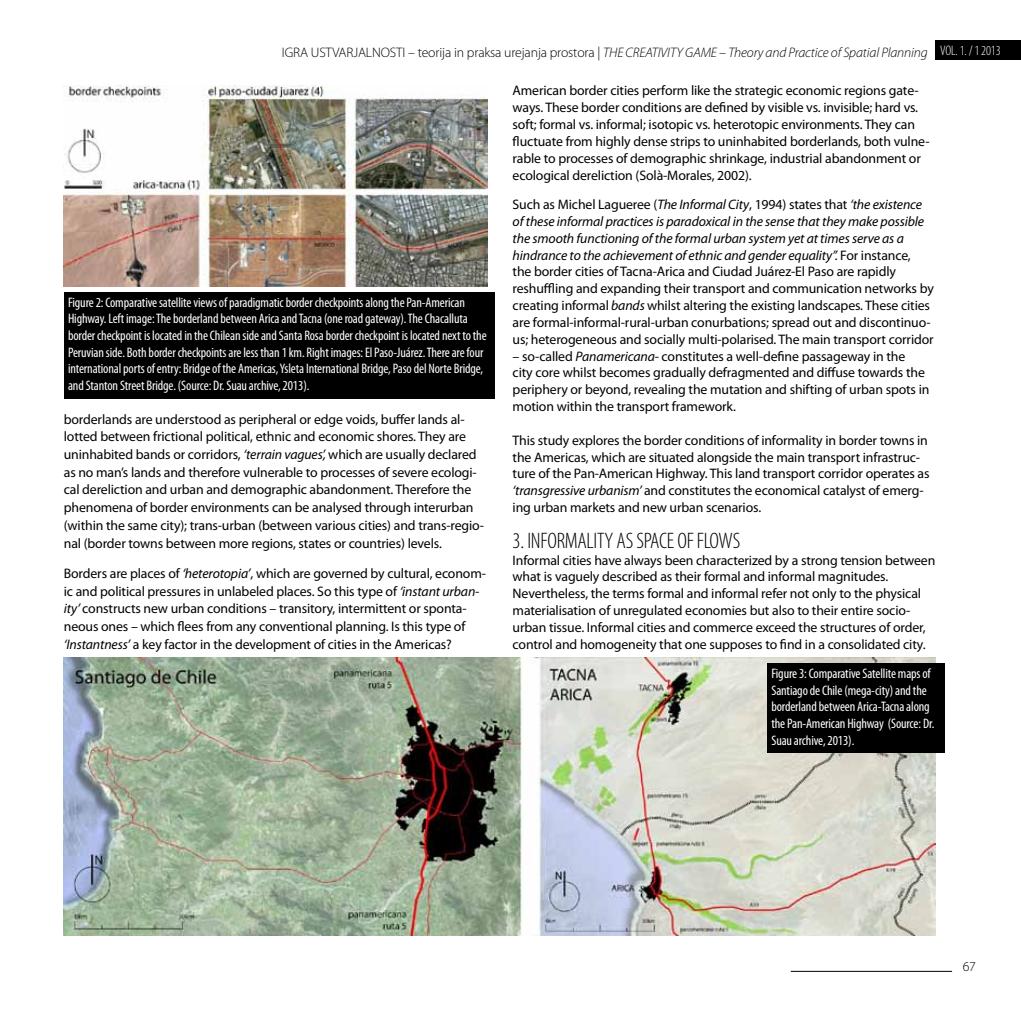
<style>
.page{position:relative;width:1021px;height:1021px;background:#fff}
.page>*{position:absolute;margin:0;border:0;box-sizing:border-box;transform-origin:0 0}
.t1{font:300 condensed 22.5px "Myriad Pro";letter-spacing:-.01em;color:#000}
.t2{font:13.8px/16.8px "Myriad Pro";letter-spacing:-.01em;color:#000}
.t3{font:condensed 13.8px/16.5px "Myriad Pro";letter-spacing:-.01em;color:#fff}
.t4{font:italic 300 13.8px "Myriad Pro";letter-spacing:-.01em;color:#000}
.t5{font:300 13.8px "Myriad Pro";color:#000}
.s1{font-style:normal}
.s2{font-style:normal;font-stretch:condensed;color:#fff}
.s3{font-style:italic}
</style>
<div class="page">
<hr style="left:790px;top:970px;width:162px;height:1px;background:#000">
<div style="left:935px;top:41px;width:85px;height:19px;background:#000"></div>
<img style="left:64px;top:85px;width:423px;height:201px">
<div style="left:64px;top:292px;width:430px;height:106px;background:#000"></div>
<img style="left:64px;top:657px;width:871px;height:278px">
<div style="left:767px;top:663px;width:177px;height:90px;background:#000"></div>
<p class="t4" style="left:282px;top:45px;width:720px"><span class="s1">IGRA USTVARJALNOSTI – teorija in praksa urejanja prostora |</span> THE CREATIVITY GAME – Theory and Practice of Spatial Planning <span class="s2">VOL. 1. / 1 2013</span></p>
<p class="t3" style="left:68px;top:294px;width:420px">Figure 2: Comparative satellite views of paradigmatic border checkpoints along the Pan-American Highway. Left image: The borderland between Arica and Tacna (one road gateway). The Chacalluta border checkpoint is located in the Chilean side and Santa Rosa border checkpoint is located next to the Peruvian side. Both border checkpoints are less than 1 km. Right images: El Paso-Juárez. There are four international ports of entry: Bridge of the Americas, Ysleta International Bridge, Paso del Norte Bridge, and Stanton Street Bridge. (Source: Dr. Suau archive, 2013).</p>
<p class="t2" style="left:64px;top:410px;width:422px;line-height:17.7px">borderlands are understood as peripheral or edge voids, buffer lands al&shy;lotted between frictional political, ethnic and economic shores. They are uninhabited bands or corridors, <span class="s3">‘terrain vagues’,</span> which are usually declared as no man’s lands and therefore vulnerable to processes of severe ecologi&shy;cal dereliction and urban and demographic abandonment. Therefore the phenomena of border environments can be analysed through interurban (within the same city); trans-urban (between various cities) and trans-regio&shy;nal (border towns between more regions, states or countries) levels.</p>
<p class="t2" style="left:64px;top:564px;width:423px;line-height:17.7px">Borders are places of <span class="s3">‘heterotopia’</span>, which are governed by cultural, econom&shy;ic and political pressures in unlabeled places. So this type of <span class="s3">‘instant urban&shy;ity’</span> constructs new urban conditions – transitory, intermittent or sponta&shy;neous ones – which flees from any conventional planning. Is this type of <span class="s3">‘Instantness’</span> a key factor in the development of cities in the Americas?</p>
<p class="t2" style="left:512px;top:82px;width:418px">American border cities perform like the strategic economic regions gate&shy;ways. These border conditions are defined by visible vs. invisible; hard vs. soft; formal vs. informal; isotopic vs. heterotopic environments. They can fluctuate from highly dense strips to uninhabited borderlands, both vulne&shy;rable to processes of demographic shrinkage, industrial abandonment or ecological dereliction (Solà-Morales, 2002).</p>
<p class="t2" style="left:512px;top:196px;width:423px">Such as Michel Lagueree (<span class="s3">The Informal City</span>, 1994) states that <span class="s3">‘the existence of these informal practices is paradoxical in the sense that they make possible the smooth functioning of the formal urban system yet at times serve as a hindrance to the achievement of ethnic and gender equality”.</span> For instance,<br>the border cities of Tacna-Arica and Ciudad Juárez-El Paso are rapidly reshuffling and expanding their transport and communication networks by creating informal <span class="s3">bands</span> whilst altering the existing landscapes. These cities are formal-informal-rural-urban conurbations; spread out and discontinuo&shy;us; heterogeneous and socially multi-polarised. The main transport corridor</p>
<p class="t2" style="left:512px;top:347px;width:418px">– so-called <span class="s3">Panamericana</span>- constitutes a well-define passageway in the<br>city core whilst becomes gradually defragmented and diffuse towards the periphery or beyond, revealing the mutation and shifting of urban spots in motion within the transport framework.</p>
<p class="t2" style="left:512px;top:431px;width:418px">This study explores the border conditions of informality in border towns in the Americas, which are situated alongside the main transport infrastruc&shy;ture of the Pan-American Highway. This land transport corridor operates as <span class="s3">‘transgressive urbanism’</span> and constitutes the economical catalyst of emerg&shy;ing urban markets and new urban scenarios.</p>
<h1 class="t1" style="left:512px;top:528px;width:229px">3. INFORMALITY AS SPACE OF FLOWS</h1>
<p class="t2" style="left:512px;top:551px;width:424px">Informal cities have always been characterized by a strong tension between what is vaguely described as their formal and informal magnitudes.<br>Nevertheless, the terms formal and informal refer not only to the physical materialisation of unregulated economies but also to their entire socio&shy;urban tissue. Informal cities and commerce exceed the structures of order, control and homogeneity that one supposes to find in a consolidated city.</p>
<p class="t3" style="left:771px;top:665px;width:164px">Figure 3: Comparative Satellite maps of Santiago de Chile (mega-city) and the borderland between Arica-Tacna along the Pan-American Highway (Source: Dr.<br>Suau archive, 2013).</p>
<p class="t5" style="left:962px;top:959px;width:15px">67</p>
</div>
